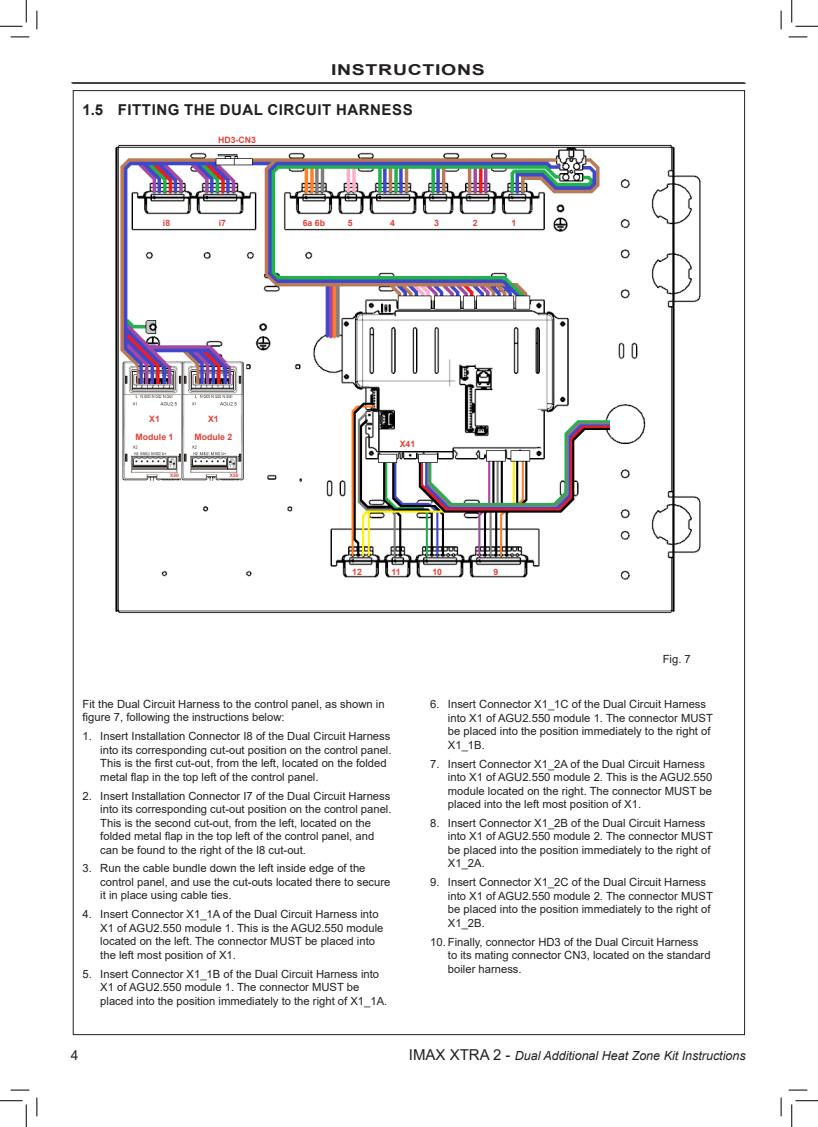
<style>
.page{position:relative;width:818px;height:1127px;background:#fff}
.page>*{position:absolute;margin:0;border:0;box-sizing:border-box;transform-origin:0 0}
.t1{font:700 15px "Arial";letter-spacing:.035em;color:#231f20}
.t2{font:700 15px "Arial";letter-spacing:.035em;color:#231f20;scale:1.3 1}
.t3{font:13.75px "Arial";color:#231f20}
.t4{font:italic 12.5px "Arial";color:#231f20}
.No_d_text{font:11.25px/13.5px "Arial";color:#231f20}
.No_text{font:11.25px/13.1px "Arial";color:#231f20}
.Body_text{font:700 8.75px "Arial";color:#e04138}
.Body_text-2{font:700 4.88px "Arial";color:#e04138}
.s1{font-style:normal;font-size:15px}
</style>
<div class="page">
<hr style="left:72px;top:83px;width:674px;height:1px;background:#231f20">
<hr style="left:71px;top:82px;width:674px;height:1px;background:#231f20">
<img style="left:115px;top:144px;width:586px;height:470px">
<div style="left:120px;top:407px;width:133px;height:80px;background:#fff"></div>
<img style="left:122px;top:384px;width:60px;height:97px">
<img style="left:122px;top:361px;width:15px;height:24px">
<img style="left:165px;top:361px;width:17px;height:23px">
<img style="left:182px;top:384px;width:64px;height:97px">
<img style="left:182px;top:361px;width:14px;height:24px">
<img style="left:224px;top:361px;width:22px;height:23px">
<svg style="left:11px;top:36px;width:18px;height:2px"></svg>
<svg style="left:788px;top:36px;width:19px;height:2px"></svg>
<svg style="left:11px;top:1089px;width:18px;height:1px"></svg>
<svg style="left:788px;top:1089px;width:19px;height:1px"></svg>
<svg style="left:36px;top:11px;width:2px;height:18px"></svg>
<svg style="left:36px;top:1097px;width:2px;height:18px"></svg>
<svg style="left:780px;top:11px;width:2px;height:18px"></svg>
<svg style="left:780px;top:1097px;width:2px;height:18px"></svg>
<svg style="left:0;top:0;width:27px;height:27px"></svg>
<svg style="left:0;top:1100px;width:27px;height:26px"></svg>
<svg style="left:791px;top:0;width:27px;height:27px"></svg>
<svg style="left:791px;top:1100px;width:27px;height:26px"></svg>
<h1 class="t2" style="left:331px;top:59px;width:120px">INSTRUCTIONS</h1>
<p class="t1" style="left:82px;top:99px;width:332px">1.5 FITTING THE DUAL CIRCUIT HARNESS</p>
<p class="Body_text" style="left:218px;top:133px;width:39px">HD3-CN3</p>
<p class="Body_text" style="left:163px;top:217px;width:9px">i8</p>
<p class="Body_text" style="left:303px;top:217px;width:24px">6a 6b</p>
<p class="Body_text" style="left:348px;top:217px;width:6px">5</p>
<p class="Body_text" style="left:390px;top:217px;width:6px">4</p>
<p class="Body_text" style="left:434px;top:217px;width:6px">3</p>
<p class="Body_text" style="left:473px;top:217px;width:6px">2</p>
<p class="Body_text" style="left:511px;top:217px;width:6px">1</p>
<p class="Body_text" style="left:219px;top:217px;width:9px">i7</p>
<p class="Body_text" style="left:149px;top:412px;width:12px">X1</p>
<p class="Body_text" style="left:136px;top:430px;width:39px">Module 1</p>
<p class="Body_text" style="left:208px;top:412px;width:12px">X1</p>
<p class="Body_text" style="left:194px;top:430px;width:39px">Module 2</p>
<p class="Body_text-2" style="left:170px;top:471px;width:10px">X50</p>
<p class="Body_text-2" style="left:230px;top:471px;width:10px">X50</p>
<p class="Body_text" style="left:400px;top:438px;width:17px">X41</p>
<p class="Body_text" style="left:352px;top:565px;width:11px">12</p>
<p class="Body_text" style="left:391px;top:565px;width:11px">11</p>
<p class="Body_text" style="left:432px;top:565px;width:11px">10</p>
<p class="Body_text" style="left:493px;top:565px;width:6px">9</p>
<p class="No_text" style="left:83px;top:697px;width:303px">Fit the Dual Circuit Harness to the control panel, as shown in figure 7, following the instructions below:</p>
<p class="No_d_text" style="left:100px;top:729px;width:293px;text-indent:-18px">1. Insert Installation Connector I8 of the Dual Circuit Harness into its corresponding cut-out position on the control panel.<br>This is the first cut-out, from the left, located on the folded metal flap in the top left of the control panel.</p>
<p class="No_d_text" style="left:100px;top:788px;width:293px;text-indent:-18px">2. Insert Installation Connector I7 of the Dual Circuit Harness into its corresponding cut-out position on the control panel.<br>This is the second cut-out, from the left, located on the folded metal flap in the top left of the control panel, and can be found to the right of the I8 cut-out.</p>
<p class="No_d_text" style="left:100px;top:861px;width:292px;text-indent:-18px">3. Run the cable bundle down the left inside edge of the control panel, and use the cut-outs located there to secure it in place using cable ties.</p>
<p class="No_d_text" style="left:100px;top:907px;width:285px;text-indent:-18px">4. Insert Connector X1_1A of the Dual Circuit Harness into X1 of AGU2.550 module 1. This is the AGU2.550 module located on the left. The connector MUST be placed into the left most position of X1.</p>
<p class="No_d_text" style="left:100px;top:966px;width:289px;text-indent:-18px">5. Insert Connector X1_1B of the Dual Circuit Harness into<br>X1 of AGU2.550 module 1. The connector MUST be placed into the position immediately to the right of X1_1A.</p>
<p class="No_d_text" style="left:663px;top:652px;width:30px">Fig. 7</p>
<p class="No_d_text" style="left:448px;top:697px;width:266px;text-indent:-18px">6. Insert Connector X1_1C of the Dual Circuit Harness into X1 of AGU2.550 module 1. The connector MUST be placed into the position immediately to the right of X1_1B.</p>
<p class="No_d_text" style="left:448px;top:756px;width:266px;text-indent:-18px">7. Insert Connector X1_2A of the Dual Circuit Harness into X1 of AGU2.550 module 2. This is the AGU2.550 module located on the right. The connector MUST be placed into the left most position of X1.</p>
<p class="No_d_text" style="left:448px;top:816px;width:266px;text-indent:-18px">8. Insert Connector X1_2B of the Dual Circuit Harness into X1 of AGU2.550 module 2. The connector MUST be placed into the position immediately to the right of X1_2A.</p>
<p class="No_d_text" style="left:448px;top:875px;width:266px;text-indent:-18px">9. Insert Connector X1_2C of the Dual Circuit Harness into X1 of AGU2.550 module 2. The connector MUST be placed into the position immediately to the right of X1_2B.</p>
<p class="No_d_text" style="left:448px;top:934px;width:264px;text-indent:-18px">10. Finally, connector HD3 of the Dual Circuit Harness to its mating connector CN3, located on the standard boiler harness.</p>
<p class="t3" style="left:71px;top:1045px;width:9px">4</p>
<p class="t4" style="left:409px;top:1046px;width:338px"><span class="s1">IMAX XTRA 2 -</span> Dual Additional Heat Zone Kit Instructions</p>
</div>
